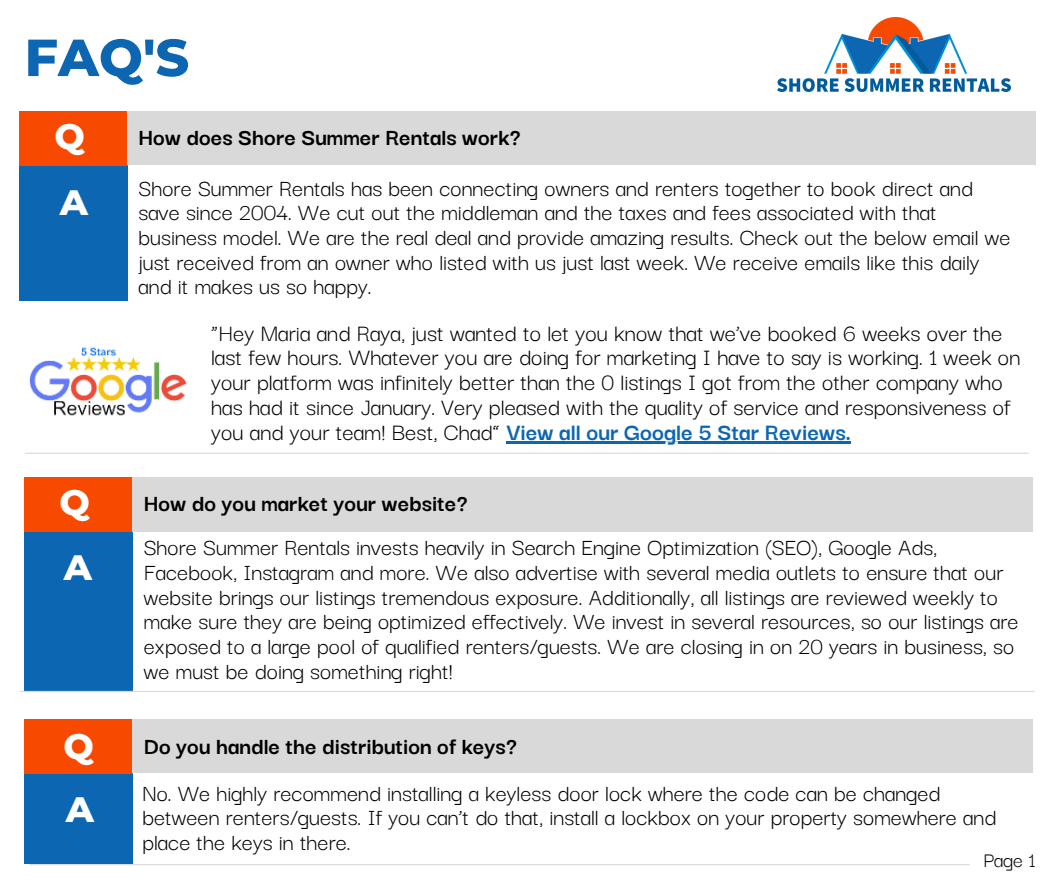
<style>
.page{position:relative;width:1058px;height:887px;background:#fff}
.page>*{position:absolute;margin:0;border:0;box-sizing:border-box;transform-origin:0 0}
.t1{font:800 52.05px "Montserrat";color:#0d66b2}
.t2{font:800 36px/65.8px "Montserrat";color:#fff}
.t3{font:25.5px/24.8px "Darker Grotesque";color:#000}
.t4{font:25.05px/24.6px "Darker Grotesque";color:#000}
.t5{font:700 25.05px "Darker Grotesque";color:#000}
.t6{font:22.2px "Darker Grotesque";color:#000}
.s1{font-weight:700;color:#0d66b2}
</style>
<div class="page">
<img style="left:777px;top:17px;width:233px;height:75px">
<div style="left:19px;top:166px;width:108px;height:134px;background:#0d66b2"></div>
<div style="left:19px;top:112px;width:108px;height:54px;background:#f74a00"></div>
<hr style="left:30px;top:864px;width:939px;height:1px;background:#d9d9d9">
<div style="left:25px;top:531px;width:108px;height:160px;background:#0d66b2"></div>
<div style="left:25px;top:477px;width:108px;height:54px;background:#f74a00"></div>
<hr style="left:20px;top:690px;width:1014px;height:2px;background:#d9d9d9">
<img style="left:29px;top:347px;width:158px;height:69px">
<div style="left:25px;top:773px;width:108px;height:91px;background:#0d66b2"></div>
<div style="left:25px;top:719px;width:108px;height:54px;background:#f74a00"></div>
<hr style="left:25px;top:452px;width:1003px;height:2px;background:#d9d9d9">
<div style="left:127px;top:112px;width:908px;height:53px;background:#d9d9d9"></div>
<div style="left:133px;top:477px;width:900px;height:54px;background:#d9d9d9"></div>
<hr style="left:506px;top:442px;width:345px;height:2px;background:#0d66b2">
<div style="left:133px;top:719px;width:900px;height:53px;background:#d9d9d9"></div>
<h1 class="t1" style="left:25px;top:26px;width:166px">FAQ'S</h1>
<h2 class="t2" style="left:54px;top:103px;width:35px">Q<br>A</h2>
<h2 class="t2" style="left:60px;top:469px;width:34px">Q<br>A</h2>
<h2 class="t2" style="left:63px;top:712px;width:32px">Q</h2>
<p class="t5" style="left:139px;top:119px;width:383px">How does Shore Summer Rentals work?</p>
<p class="t4" style="left:139px;top:174px;width:873px">Shore Summer Rentals has been connecting owners and renters together to book direct and save since 2004. We cut out the middleman and the taxes and fees associated with that business model. We are the real deal and provide amazing results. Check out the below email we just received from an owner who listed with us just last week. We receive emails like this daily and it makes us so happy.</p>
<p class="t3" style="left:211px;top:318px;width:811px">“Hey Maria and Raya, just wanted to let you know that we’ve booked 6 weeks over the last few hours. Whatever you are doing for marketing I have to say is working. 1 week on your platform was infinitely better than the 0 listings I got from the other company who has had it since January. Very pleased with the quality of service and responsiveness of you and your team! Best, Chad” <span class="s1">View all our Google 5 Star Reviews.</span></p>
<p class="t5" style="left:144px;top:484px;width:325px">How do you market your website?</p>
<p class="t4" style="left:144px;top:533px;width:876px">Shore Summer Rentals invests heavily in Search Engine Optimization (SEO), Google Ads, Facebook, Instagram and more. We also advertise with several media outlets to ensure that our website brings our listings tremendous exposure. Additionally, all listings are reviewed weekly to make sure they are being optimized effectively. We invest in several resources, so our listings are exposed to a large pool of qualified renters/guests. We are closing in on 20 years in business, so we must be doing something right!</p>
<p class="t5" style="left:144px;top:727px;width:375px">Do you handle the distribution of keys?</p>
<h2 class="t2" style="left:66px;top:775px;width:30px">A</h2>
<p class="t4" style="left:142px;top:778px;width:855px">No. We highly recommend installing a keyless door lock where the code can be changed between renters/guests. If you can’t do that, install a lockbox on your property somewhere and place the keys in there.</p>
<p class="t6" style="left:983px;top:843px;width:54px">Page 1</p>
</div>
